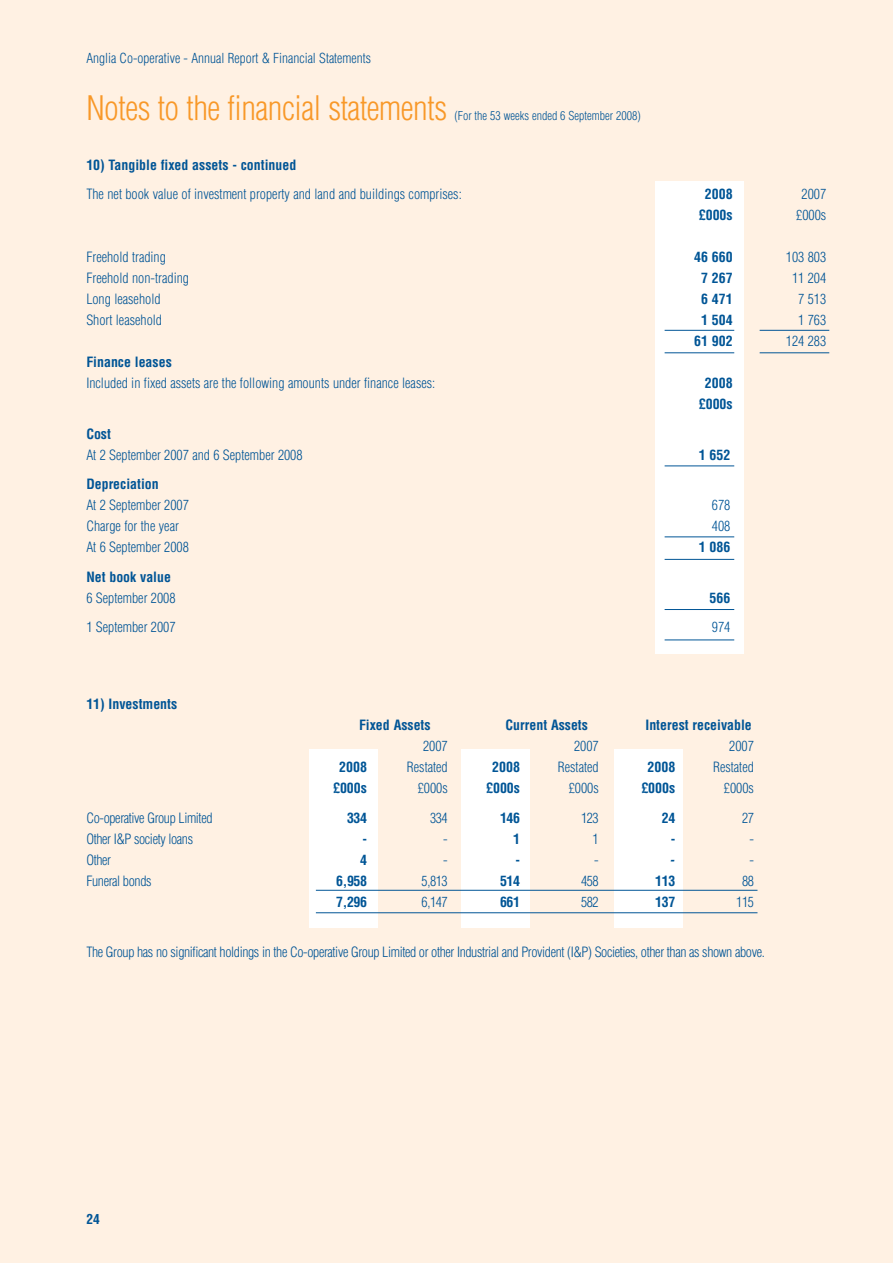
<style>
.page{position:relative;width:893px;height:1263px;background:#fff}
.page>*{position:absolute;margin:0;border:0;box-sizing:border-box;transform-origin:0 0}
.t1{font:300 condensed 33px "Helvetica";letter-spacing:-.015em;color:#f89828}
.t2{font:300 condensed 13.8px "Helvetica";color:#005596}
.t3{font:700 condensed 13.8px/21px "Helvetica";color:#005596;text-align:center}
.t4{font:300 condensed 13.8px "Helvetica";letter-spacing:-.025em;color:#005596}
.t5{font:italic 700 condensed 13.8px "Helvetica";color:#005596}
.t6{font:300 condensed 13.5px "Helvetica";color:#005596}
.t7{font:700 condensed 13.5px "Helvetica";color:#005596}
.t8{font:300 condensed 12px "Helvetica";color:#005596}
</style>
<div class="page">
<div style="left:0;top:1px;width:893px;height:1262px;background:#fff1e3"></div>
<div style="left:309px;top:749px;width:69px;height:178px;background:#fff"></div>
<div style="left:461px;top:749px;width:69px;height:178px;background:#fff"></div>
<div style="left:614px;top:749px;width:69px;height:178px;background:#fff"></div>
<div style="left:655px;top:181px;width:88px;height:473px;background:#fff"></div>
<hr style="left:760px;top:352px;width:69px;height:1px;background:#005596">
<hr style="left:760px;top:330px;width:69px;height:1px;background:#005596">
<hr style="left:665px;top:352px;width:69px;height:1px;background:#005596">
<hr style="left:665px;top:330px;width:69px;height:1px;background:#005596">
<hr style="left:665px;top:559px;width:69px;height:1px;background:#005596">
<hr style="left:665px;top:536px;width:69px;height:1px;background:#005596">
<hr style="left:316px;top:912px;width:441px;height:1px;background:#005596">
<hr style="left:316px;top:890px;width:441px;height:1px;background:#005596">
<hr style="left:665px;top:639px;width:69px;height:1px;background:#005596">
<hr style="left:665px;top:609px;width:69px;height:1px;background:#005596">
<hr style="left:665px;top:465px;width:69px;height:1px;background:#005596">
<p class="t6" style="left:86px;top:53px;width:286px">Anglia Co-operative - Annual Report &amp; Financial Statements</p>
<h1 class="t1" style="left:86px;top:96px;width:362px">Notes to the financial statements</h1>
<p class="t8" style="left:454px;top:111px;width:188px">(For the 53 weeks ended 6 September 2008)</p>
<p class="t3" style="left:86px;top:156px;width:211px">10) Tangible fixed assets - continued</p>
<p class="t2" style="left:86px;top:189px;width:377px">The net book value of investment property and land and buildings comprises:</p>
<p class="t3" style="left:705px;top:185px;width:29px">2008</p>
<p class="t2" style="left:802px;top:189px;width:26px">2007</p>
<p class="t3" style="left:699px;top:206px;width:35px">£000s</p>
<p class="t2" style="left:796px;top:210px;width:32px">£000s</p>
<p class="t2" style="left:86px;top:252px;width:81px">Freehold trading</p>
<p class="t3" style="left:694px;top:248px;width:40px">46 660</p>
<p class="t2" style="left:786px;top:252px;width:42px">103 803</p>
<p class="t2" style="left:86px;top:273px;width:104px">Freehold non-trading</p>
<p class="t3" style="left:701px;top:269px;width:33px">7 267</p>
<p class="t2" style="left:792px;top:273px;width:36px">11 204</p>
<p class="t2" style="left:86px;top:294px;width:76px">Long leasehold</p>
<p class="t3" style="left:701px;top:290px;width:33px">6 471</p>
<p class="t2" style="left:798px;top:294px;width:30px">7 513</p>
<p class="t2" style="left:86px;top:315px;width:77px">Short leasehold</p>
<p class="t3" style="left:701px;top:311px;width:33px">1 504</p>
<p class="t2" style="left:798px;top:315px;width:30px">1 763</p>
<p class="t3" style="left:694px;top:332px;width:40px">61 902</p>
<p class="t2" style="left:786px;top:336px;width:42px">124 283</p>
<p class="t3" style="left:86px;top:353px;width:87px">Finance leases</p>
<p class="t2" style="left:86px;top:378px;width:350px">Included in fixed assets are the following amounts under finance leases:</p>
<p class="t3" style="left:699px;top:374px;width:35px">2008 £000s</p>
<p class="t3" style="left:86px;top:425px;width:26px">Cost</p>
<p class="t2" style="left:86px;top:450px;width:218px">At 2 September 2007 and 6 September 2008</p>
<p class="t3" style="left:699px;top:446px;width:33px">1 652</p>
<p class="t3" style="left:86px;top:475px;width:74px">Depreciation</p>
<p class="t2" style="left:86px;top:500px;width:104px">At 2 September 2007</p>
<p class="t2" style="left:712px;top:500px;width:20px">678</p>
<p class="t2" style="left:86px;top:521px;width:94px">Charge for the year</p>
<p class="t2" style="left:712px;top:521px;width:20px">408</p>
<p class="t2" style="left:86px;top:542px;width:104px">At 6 September 2008</p>
<p class="t3" style="left:699px;top:538px;width:33px">1 086</p>
<p class="t3" style="left:86px;top:568px;width:86px">Net book value</p>
<p class="t2" style="left:86px;top:593px;width:91px">6 September 2008</p>
<p class="t3" style="left:709px;top:589px;width:22px">566</p>
<p class="t2" style="left:86px;top:622px;width:91px">1 September 2007</p>
<p class="t2" style="left:712px;top:622px;width:20px">974</p>
<p class="t3" style="left:86px;top:695px;width:92px">11) Investments</p>
<p class="t3" style="left:359px;top:716px;width:73px">Fixed Assets</p>
<p class="t3" style="left:506px;top:716px;width:84px">Current Assets</p>
<p class="t3" style="left:645px;top:716px;width:108px">Interest receivable</p>
<p class="t2" style="left:423px;top:741px;width:26px">2007</p>
<p class="t2" style="left:574px;top:741px;width:26px">2007</p>
<p class="t2" style="left:729px;top:741px;width:26px">2007</p>
<p class="t3" style="left:339px;top:758px;width:29px">2008</p>
<p class="t2" style="left:407px;top:762px;width:42px">Restated</p>
<p class="t3" style="left:492px;top:758px;width:29px">2008</p>
<p class="t2" style="left:558px;top:762px;width:42px">Restated</p>
<p class="t3" style="left:647px;top:758px;width:29px">2008</p>
<p class="t2" style="left:713px;top:762px;width:42px">Restated</p>
<p class="t3" style="left:333px;top:779px;width:35px">£000s</p>
<p class="t2" style="left:418px;top:783px;width:32px">£000s</p>
<p class="t3" style="left:486px;top:779px;width:35px">£000s</p>
<p class="t2" style="left:569px;top:783px;width:32px">£000s</p>
<p class="t3" style="left:641px;top:779px;width:35px">£000s</p>
<p class="t2" style="left:724px;top:783px;width:32px">£000s</p>
<p class="t4" style="left:86px;top:812px;width:128px">Co-operative Group Limited</p>
<p class="t3" style="left:347px;top:808px;width:21px">334</p>
<p class="t2" style="left:430px;top:812px;width:19px">334</p>
<p class="t3" style="left:500px;top:808px;width:21px">146</p>
<p class="t2" style="left:581px;top:812px;width:19px">123</p>
<p class="t3" style="left:662px;top:808px;width:15px">24</p>
<p class="t2" style="left:742px;top:812px;width:13px">27</p>
<p class="t4" style="left:86px;top:833px;width:108px">Other I&amp;P society loans</p>
<p class="t3" style="left:362px;top:829px;width:6px">-</p>
<p class="t2" style="left:443px;top:833px;width:6px">-</p>
<p class="t3" style="left:513px;top:829px;width:8px">1</p>
<p class="t2" style="left:593px;top:833px;width:8px">1</p>
<p class="t3" style="left:671px;top:829px;width:6px">-</p>
<p class="t2" style="left:749px;top:833px;width:6px">-</p>
<p class="t2" style="left:86px;top:854px;width:26px">Other</p>
<p class="t3" style="left:360px;top:850px;width:8px">4</p>
<p class="t2" style="left:443px;top:854px;width:6px">-</p>
<p class="t3" style="left:515px;top:850px;width:6px">-</p>
<p class="t2" style="left:594px;top:854px;width:6px">-</p>
<p class="t5" style="left:670px;top:854px;width:9px">-</p>
<p class="t2" style="left:749px;top:854px;width:6px">-</p>
<p class="t4" style="left:86px;top:875px;width:67px">Funeral bonds</p>
<p class="t3" style="left:336px;top:871px;width:32px">6,958</p>
<p class="t2" style="left:422px;top:875px;width:28px">5,813</p>
<p class="t3" style="left:500px;top:871px;width:21px">514</p>
<p class="t2" style="left:581px;top:875px;width:19px">458</p>
<p class="t3" style="left:655px;top:871px;width:21px">113</p>
<p class="t2" style="left:742px;top:875px;width:13px">88</p>
<p class="t3" style="left:336px;top:892px;width:32px">7,296</p>
<p class="t2" style="left:422px;top:896px;width:28px">6,147</p>
<p class="t3" style="left:500px;top:892px;width:21px">661</p>
<p class="t2" style="left:581px;top:896px;width:19px">582</p>
<p class="t3" style="left:655px;top:892px;width:21px">137</p>
<p class="t2" style="left:736px;top:896px;width:19px">115</p>
<p class="t4" style="left:86px;top:947px;width:680px">The Group has no significant holdings in the Co-operative Group Limited or other Industrial and Provident (I&amp;P) Societies, other than as shown above.</p>
<p class="t7" style="left:86px;top:1214px;width:15px">24</p>
</div>
